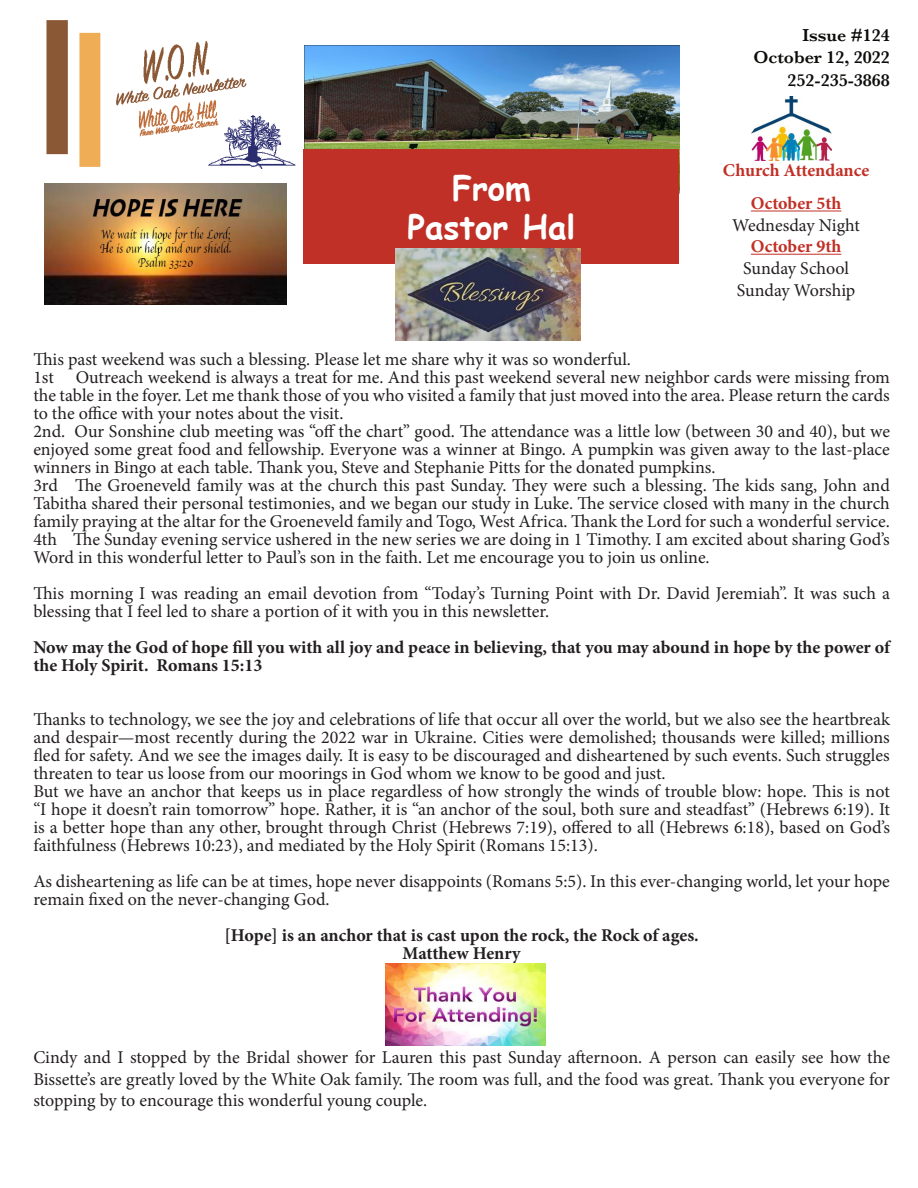
<style>
.page{position:relative;width:918px;height:1188px;background:#fff}
.page>*{position:absolute;margin:0;border:0;box-sizing:border-box;transform-origin:0 0}
.t1{font:700 33px "Comic Sans MS";color:#fff}
.t2{font:18px/18px "Minion Pro";letter-spacing:-.005em;color:#231f20;text-align:justify}
.t3{font:700 18px/18px "Minion Pro";color:#231f20}
.t4{font:700 18px "Minion Pro";color:#c13026}
.t5{font:600 18px "Baskerville";color:#0c0d0a}
</style>
<div class="page">
<img style="left:44px;top:183px;width:243px;height:122px">
<img style="left:46px;top:20px;width:250px;height:149px">
<hr style="left:751px;top:211px;width:90px;height:1px;background:#c13026">
<hr style="left:751px;top:254px;width:90px;height:1px;background:#c13026">
<img style="left:752px;top:97px;width:79px;height:63px">
<img style="left:304px;top:45px;width:375px;height:104px">
<div style="left:303px;top:149px;width:376px;height:115px;background:#c13026"></div>
<img style="left:395px;top:248px;width:185px;height:92px">
<img style="left:386px;top:963px;width:159px;height:83px">
<p class="t1" style="left:452px;top:163px;width:80px">From</p>
<p class="t1" style="left:408px;top:203px;width:169px">Pastor Hal</p>
<p class="t5" style="left:803px;top:22px;width:89px">Issue #124</p>
<p class="t5" style="left:754px;top:45px;width:138px">October 12, 2022</p>
<p class="t5" style="left:788px;top:67px;width:104px">252-235-3868</p>
<p class="t4" style="left:723px;top:157px;width:148px">Church Attendance</p>
<p class="t4" style="left:751px;top:191px;width:92px">October 5th</p>
<p class="t2" style="left:732px;top:216px;width:129px">Wednesday Night</p>
<p class="t4" style="left:751px;top:234px;width:92px">October 9th</p>
<p class="t2" style="left:743px;top:259px;width:107px">Sunday School</p>
<p class="t2" style="left:737px;top:281px;width:120px">Sunday Worship</p>
<p class="t2" style="left:33px;top:350px;width:599px">This past weekend was such a blessing. Please let me share why it was so wonderful.</p>
<p class="t2" style="left:33px;top:368px;width:858px">1st Outreach weekend is always a treat for me. And this past weekend several new neighbor cards were missing from the table in the foyer. Let me thank those of you who visited a family that just moved into the area. Please return the cards to the office with your notes about the visit.</p>
<p class="t2" style="left:33px;top:422px;width:858px">2nd. Our Sonshine club meeting was “off the chart” good. The attendance was a little low (between 30 and 40), but we enjoyed some great food and fellowship. Everyone was a winner at Bingo. A pumpkin was given away to the last-place winners in Bingo at each table. Thank you, Steve and Stephanie Pitts for the donated pumpkins.</p>
<p class="t2" style="left:33px;top:476px;width:858px">3rd The Groeneveld family was at the church this past Sunday. They were such a blessing. The kids sang, John and Tabitha shared their personal testimonies, and we began our study in Luke. The service closed with many in the church family praying at the altar for the Groeneveld family and Togo, West Africa. Thank the Lord for such a wonderful service.</p>
<p class="t2" style="left:33px;top:530px;width:858px">4th The Sunday evening service ushered in the new series we are doing in 1 Timothy. I am excited about sharing God’s<br>Word in this wonderful letter to Paul’s son in the faith. Let me encourage you to join us online.</p>
<p class="t2" style="left:33px;top:584px;width:858px">This morning I was reading an email devotion from “Today’s Turning Point with Dr. David Jeremiah”. It was such a blessing that I feel led to share a portion of it with you in this newsletter.</p>
<p class="t3" style="left:33px;top:638px;width:858px">Now may the God of hope fill you with all joy and peace in believing, that you may abound in hope by the power of the Holy Spirit. Romans 15:13</p>
<p class="t2" style="left:33px;top:710px;width:858px">Thanks to technology, we see the joy and celebrations of life that occur all over the world, but we also see the heartbreak and despair—most recently during the 2022 war in Ukraine. Cities were demolished; thousands were killed; millions fled for safety. And we see the images daily. It is easy to be discouraged and disheartened by such events. Such struggles threaten to tear us loose from our moorings in God whom we know to be good and just.</p>
<p class="t2" style="left:33px;top:782px;width:858px">But we have an anchor that keeps us in place regardless of how strongly the winds of trouble blow: hope. This is not “I hope it doesn’t rain tomorrow” hope. Rather, it is “an anchor of the soul, both sure and steadfast” (Hebrews 6:19). It is a better hope than any other, brought through Christ (Hebrews 7:19), offered to all (Hebrews 6:18), based on God’s faithfulness (Hebrews 10:23), and mediated by the Holy Spirit (Romans 15:13).</p>
<p class="t2" style="left:33px;top:872px;width:858px">As disheartening as life can be at times, hope never disappoints (Romans 5:5). In this ever-changing world, let your hope remain fixed on the never-changing God.</p>
<p class="t3" style="left:224px;top:926px;width:476px">[Hope] is an anchor that is cast upon the rock, the Rock of ages.</p>
<p class="t3" style="left:403px;top:944px;width:120px">Matthew Henry</p>
<p class="t2" style="left:33px;top:1047px;width:858px;line-height:21.6px">Cindy and I stopped by the Bridal shower for Lauren this past Sunday afternoon. A person can easily see how the Bissette’s are greatly loved by the White Oak family. The room was full, and the food was great. Thank you everyone for stopping by to encourage this wonderful young couple.</p>
</div>
